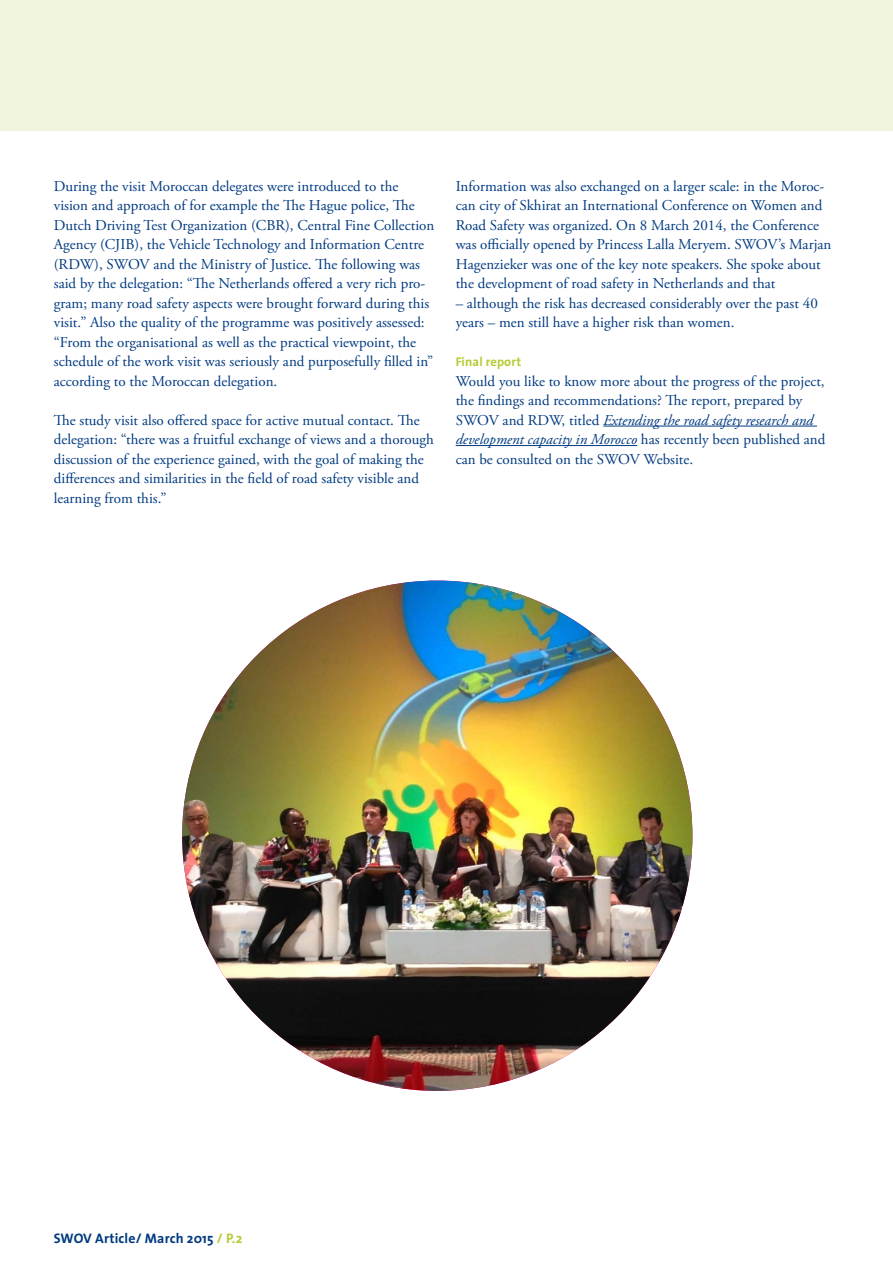
<style>
.page{position:relative;width:893px;height:1263px;background:#fff}
.page>*{position:absolute;margin:0;border:0;box-sizing:border-box;transform-origin:0 0}
.t1{font:15px/19.5px "Adobe Garamond Pro";color:#003a80}
.t2{font:700 13.8px "The Sans";letter-spacing:.01em;color:#003a80}
.t3{font:700 12.75px "The Sans";letter-spacing:.01em;color:#b8ca34}
.s1{font-style:italic}
.s2{color:#b8ca34}
</style>
<div class="page">
<div style="left:0;top:0;width:893px;height:131px;background:#f1f4dd"></div>
<hr style="left:603px;top:426px;width:214px;height:1px;background:#003a80">
<hr style="left:456px;top:445px;width:181px;height:1px;background:#003a80">
<img style="left:182px;top:581px;width:510px;height:510px;border-radius:255px">
<p class="t1" style="left:54px;top:177px;width:382px">During the visit Moroccan delegates were introduced to the vision and approach of for example the The Hague police, The Dutch Driving Test Organization (CBR), Central Fine Collection Agency (CJIB), the Vehicle Technology and Information Centre (RDW), SWOV and the Ministry of Justice. The following was said by the delegation: “The Netherlands offered a very rich pro&shy;gram; many road safety aspects were brought forward during this visit.” Also the quality of the programme was positively assessed: “From the organisational as well as the practical viewpoint, the schedule of the work visit was seriously and purposefully filled in” according to the Moroccan delegation.</p>
<p class="t1" style="left:54px;top:411px;width:382px">The study visit also offered space for active mutual contact. The delegation: “there was a fruitful exchange of views and a thorough discussion of the experience gained, with the goal of making the differences and similarities in the field of road safety visible and learning from this.”</p>
<p class="t1" style="left:456px;top:177px;width:377px">Information was also exchanged on a larger scale: in the Moroc&shy;can city of Skhirat an International Conference on Women and Road Safety was organized. On 8 March 2014, the Conference was officially opened by Princess Lalla Meryem. SWOV’s Marjan Hagenzieker was one of the key note speakers. She spoke about the development of road safety in Netherlands and that</p>
<p class="t1" style="left:456px;top:294px;width:364px">– although the risk has decreased considerably over the past 40 years – men still have a higher risk than women.</p>
<p class="t3" style="left:456px;top:351px;width:67px">Final report</p>
<p class="t1" style="left:456px;top:372px;width:371px">Would you like to know more about the progress of the project, the findings and recommendations? The report, prepared by SWOV and RDW, titled <span class="s1">Extending the road safety research and development capacity in Morocco</span> has recently been published and can be consulted on the SWOV Website.</p>
<p class="t2" style="left:54px;top:1227px;width:190px">SWOV Article/ March 2015 <span class="s2">/ P.2</span></p>
</div>
